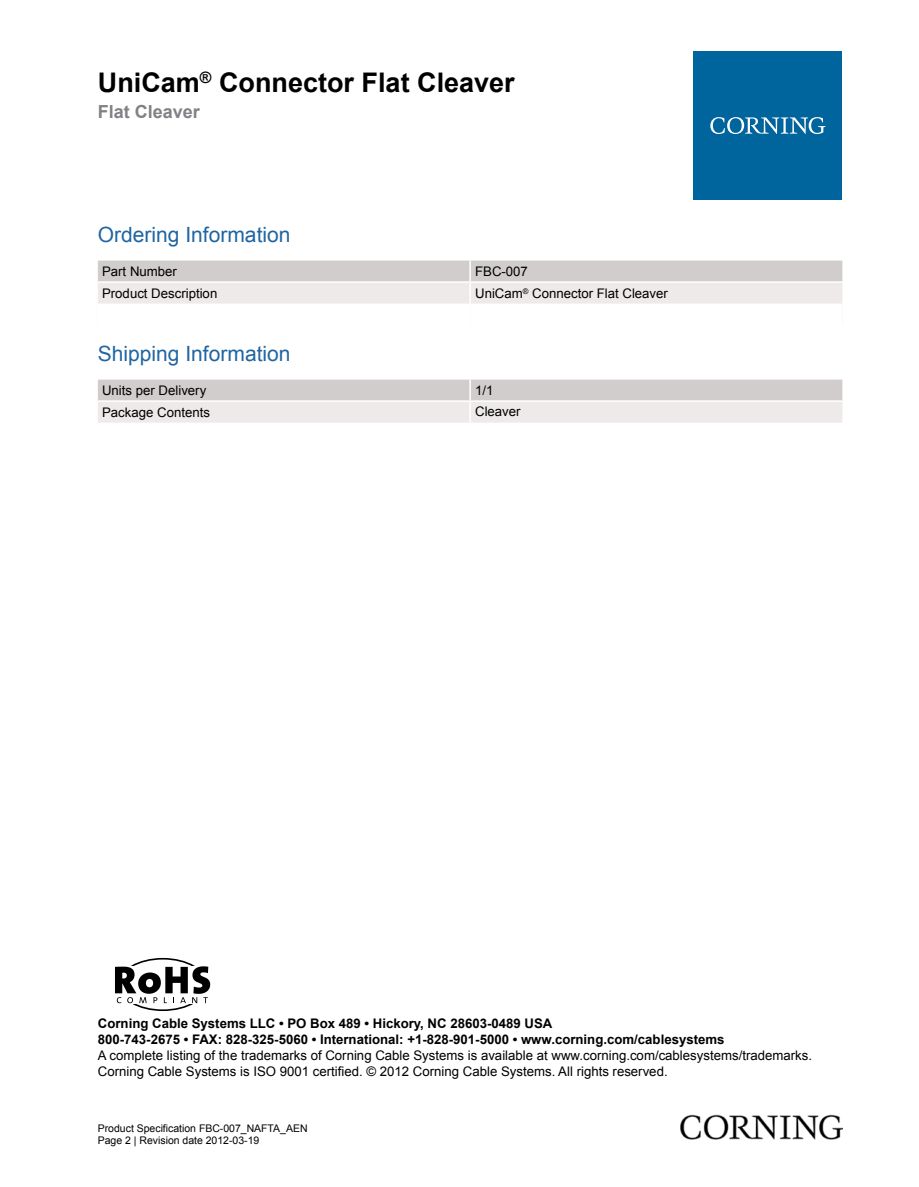
<style>
.page{position:relative;width:919px;height:1187px;background:#fff}
.page>*{position:absolute;margin:0;border:0;box-sizing:border-box;transform-origin:0 0}
.t1{font:700 27px "Arial";color:#000}
.t2{font:21px "Arial";color:#1f65a1}
.t3{font:700 18px "Arial";color:#808285}
.t4{font:13.2px/15.9px "Arial";color:#000}
.t5{font:700 13.2px/15.9px "Arial";color:#000}
.t6{font:10.5px/12.6px "Arial";color:#000}
</style>
<div class="page">
<svg style="left:98px;top:260px;width:744px;height:43px;background:#dfdbda"></svg>
<hr style="left:469px;top:260px;width:2px;height:21px;background:#fff">
<hr style="left:469px;top:283px;width:2px;height:20px;background:#fff">
<hr style="left:98px;top:281px;width:372px;height:2px;background:#fff">
<hr style="left:470px;top:281px;width:372px;height:2px;background:#fff">
<svg style="left:98px;top:379px;width:744px;height:43px;background:#dfdbda"></svg>
<hr style="left:469px;top:379px;width:2px;height:21px;background:#fff">
<hr style="left:469px;top:402px;width:2px;height:20px;background:#fff">
<hr style="left:98px;top:400px;width:372px;height:2px;background:#fff">
<hr style="left:470px;top:400px;width:372px;height:2px;background:#fff">
<div style="left:693px;top:51px;width:149px;height:149px;background:#00649d"></div>
<svg style="left:710px;top:117px;width:115px;height:17px"></svg>
<img style="left:680px;top:1114px;width:162px;height:25px">
<div style="left:118px;top:957px;width:90px;height:53px;border:2px solid #000;border-radius:50%"></div>
<div style="left:98px;top:966px;width:123px;height:38px;background:#fff"></div>
<svg style="left:115px;top:966px;width:95px;height:37px"></svg>
<h1 class="t1" style="left:98px;top:64px;width:418px">UniCam<sup>®</sup> Connector Flat Cleaver</h1>
<h3 class="t3" style="left:98px;top:100px;width:104px">Flat Cleaver</h3>
<h2 class="t2" style="left:98px;top:221px;width:194px">Ordering Information</h2>
<p class="t4" style="left:102px;top:263px;width:76px">Part Number</p>
<p class="t4" style="left:475px;top:263px;width:54px">FBC-007</p>
<p class="t4" style="left:102px;top:285px;width:117px">Product Description</p>
<p class="t4" style="left:475px;top:285px;width:194px">UniCam<sup>®</sup> Connector Flat Cleaver</p>
<h2 class="t2" style="left:98px;top:340px;width:194px">Shipping Information</h2>
<p class="t4" style="left:102px;top:382px;width:106px">Units per Delivery</p>
<p class="t4" style="left:475px;top:382px;width:20px">1/1</p>
<p class="t4" style="left:102px;top:404px;width:109px">Package Contents</p>
<p class="t4" style="left:475px;top:403px;width:47px">Cleaver</p>
<p class="t5" style="left:98px;top:1015px;width:628px">Corning Cable Systems LLC • PO Box 489 • Hickory, NC 28603-0489 USA<br>800-743-2675 • FAX: 828-325-5060 • International: +1-828-901-5000 • www.corning.com/cablesystems</p>
<p class="t4" style="left:98px;top:1047px;width:715px">A complete listing of the trademarks of Corning Cable Systems is available at www.corning.com/cablesystems/trademarks.<br>Corning Cable Systems is ISO 9001 certified. © 2012 Corning Cable Systems. All rights reserved.</p>
<p class="t6" style="left:98px;top:1121px;width:211px">Product Specification FBC-007_NAFTA_AEN<br>Page 2 | Revision date 2012-03-19</p>
</div>
